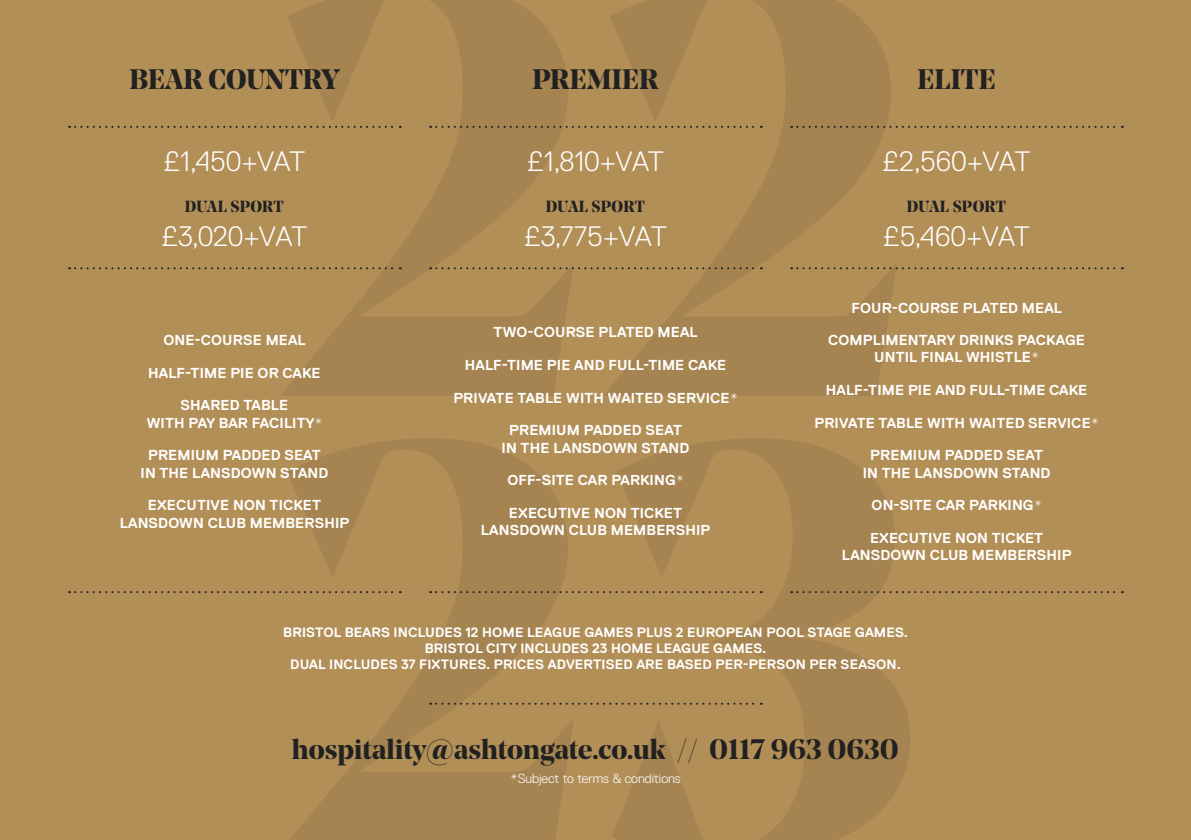
<style>
.page{position:relative;width:1191px;height:840px;background:#fff}
.page>*{position:absolute;margin:0;border:0;box-sizing:border-box;transform-origin:0 0}
.t1{font:700 28px "Noe Display";color:#212121}
.t2{font:300 28px "Replica Pro";letter-spacing:-.02em;color:#fff}
.t3{font:700 16px "Noe Display";letter-spacing:.01em;color:#212121}
.t4{font:700 14.4px/17.2px "Replica Pro";letter-spacing:.01em;color:#fff;text-align:center}
.t5{font:700 13.6px "Replica Pro";letter-spacing:.01em;color:#fff}
.t6{font:300 13.2px "Replica Pro";color:#fff}
</style>
<div class="page">
<div style="left:0;top:0;width:1191px;height:839px;background:#b38f58"></div>
<svg style="left:281px;top:438px;width:629px;height:401px"></svg>
<svg style="left:281px;top:0;width:615px;height:396px"></svg>
<svg style="left:69px;top:267px;width:332px;height:2px"></svg>
<svg style="left:69px;top:590px;width:332px;height:2px"></svg>
<svg style="left:430px;top:267px;width:332px;height:2px"></svg>
<svg style="left:430px;top:590px;width:332px;height:2px"></svg>
<svg style="left:430px;top:702px;width:332px;height:2px"></svg>
<svg style="left:791px;top:267px;width:332px;height:2px"></svg>
<svg style="left:791px;top:590px;width:332px;height:2px"></svg>
<svg style="left:69px;top:126px;width:332px;height:2px"></svg>
<svg style="left:430px;top:126px;width:332px;height:2px"></svg>
<svg style="left:791px;top:126px;width:332px;height:2px"></svg>
<p class="t1" style="left:129px;top:61px;width:211px">BEAR COUNTRY</p>
<p class="t1" style="left:532px;top:61px;width:128px">PREMIER</p>
<p class="t1" style="left:917px;top:61px;width:80px">ELITE</p>
<p class="t2" style="left:163px;top:145px;width:144px">£1,450+VAT</p>
<p class="t2" style="left:527px;top:145px;width:138px">£1,810+VAT</p>
<p class="t2" style="left:882px;top:145px;width:150px">£2,560+VAT</p>
<p class="t3" style="left:185px;top:196px;width:100px">DUAL SPORT</p>
<p class="t3" style="left:546px;top:196px;width:100px">DUAL SPORT</p>
<p class="t3" style="left:907px;top:196px;width:100px">DUAL SPORT</p>
<p class="t2" style="left:162px;top:221px;width:147px">£3,020+VAT</p>
<p class="t2" style="left:524px;top:221px;width:144px">£3,775+VAT</p>
<p class="t2" style="left:883px;top:221px;width:148px">£5,460+VAT</p>
<p class="t4" style="left:163px;top:331px;width:144px">ONE-COURSE MEAL</p>
<p class="t4" style="left:148px;top:364px;width:174px">HALF-TIME PIE OR CAKE</p>
<p class="t4" style="left:147px;top:396px;width:177px">SHARED TABLE<br>WITH PAY BAR FACILITY*</p>
<p class="t4" style="left:141px;top:446px;width:189px">PREMIUM PADDED SEAT<br>IN THE LANSDOWN STAND</p>
<p class="t4" style="left:120px;top:496px;width:231px">EXECUTIVE NON TICKET<br>LANSDOWN CLUB MEMBERSHIP</p>
<p class="t4" style="left:493px;top:324px;width:206px">TWO-COURSE PLATED MEAL</p>
<p class="t4" style="left:465px;top:356px;width:263px">HALF-TIME PIE AND FULL-TIME CAKE</p>
<p class="t4" style="left:453px;top:389px;width:286px">PRIVATE TABLE WITH WAITED SERVICE*</p>
<p class="t4" style="left:501px;top:421px;width:189px">PREMIUM PADDED SEAT<br>IN THE LANSDOWN STAND</p>
<p class="t4" style="left:507px;top:471px;width:178px">OFF-SITE CAR PARKING*</p>
<p class="t4" style="left:481px;top:504px;width:231px">EXECUTIVE NON TICKET<br>LANSDOWN CLUB MEMBERSHIP</p>
<p class="t4" style="left:851px;top:299px;width:212px">FOUR-COURSE PLATED MEAL</p>
<p class="t4" style="left:828px;top:331px;width:258px">COMPLIMENTARY DRINKS PACKAGE<br>UNTIL FINAL WHISTLE*</p>
<p class="t4" style="left:826px;top:381px;width:263px">HALF-TIME PIE AND FULL-TIME CAKE</p>
<p class="t4" style="left:814px;top:414px;width:286px">PRIVATE TABLE WITH WAITED SERVICE*</p>
<p class="t4" style="left:862px;top:446px;width:189px">PREMIUM PADDED SEAT<br>IN THE LANSDOWN STAND</p>
<p class="t4" style="left:871px;top:496px;width:172px">ON-SITE CAR PARKING*</p>
<p class="t4" style="left:842px;top:529px;width:231px">EXECUTIVE NON TICKET<br>LANSDOWN CLUB MEMBERSHIP</p>
<p class="t5" style="left:283px;top:624px;width:626px">BRISTOL BEARS INCLUDES 12 HOME LEAGUE GAMES PLUS 2 EUROPEAN POOL STAGE GAMES.</p>
<p class="t5" style="left:425px;top:640px;width:343px">BRISTOL CITY INCLUDES 23 HOME LEAGUE GAMES.</p>
<p class="t5" style="left:290px;top:656px;width:612px">DUAL INCLUDES 37 FIXTURES. PRICES ADVERTISED ARE BASED PER-PERSON PER SEASON.</p>
<p class="t1" style="left:292px;top:730px;width:608px">hospitality@ashtongate.co.uk // 0117 963 0630</p>
<p class="t6" style="left:510px;top:770px;width:172px">*Subject to terms &amp; conditions</p>
</div>
